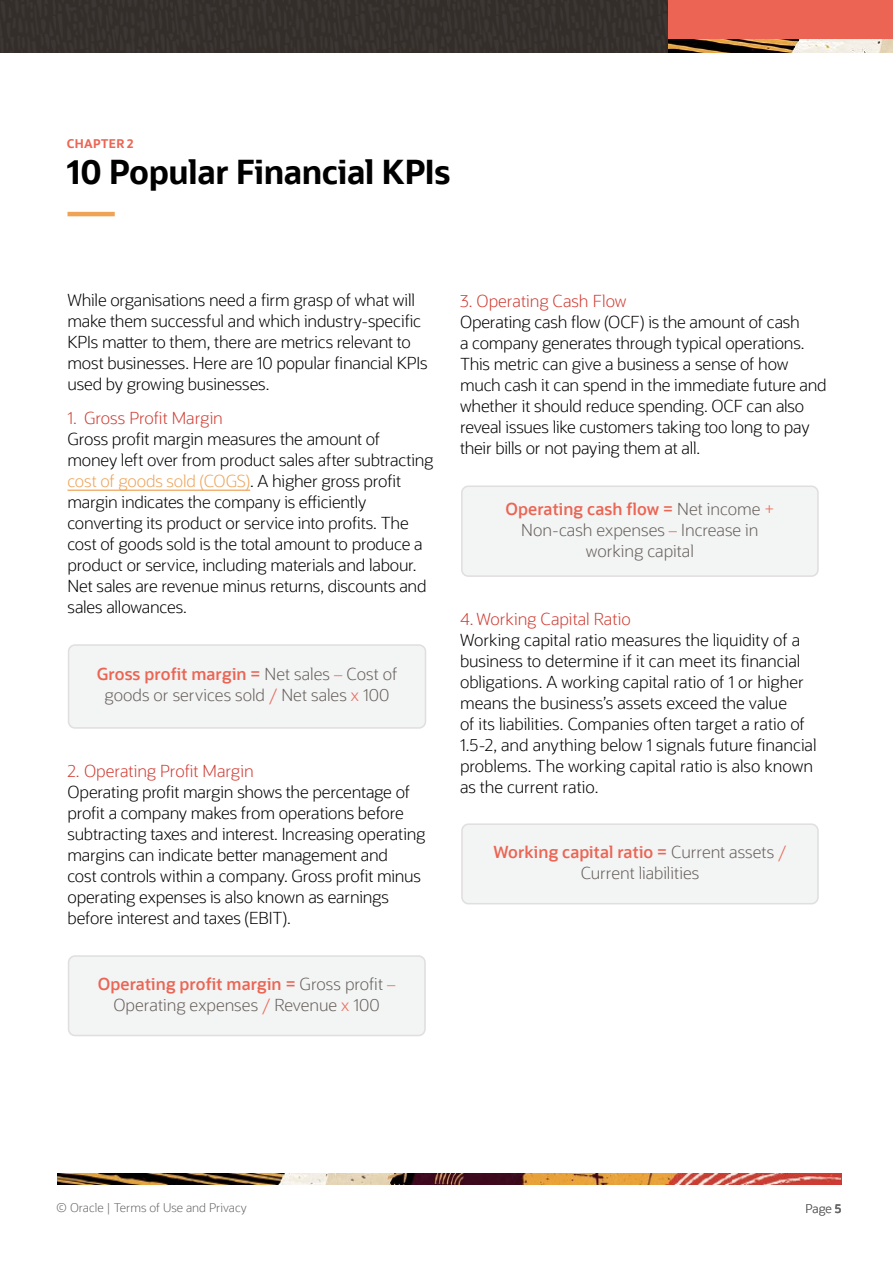
<style>
.page{position:relative;width:893px;height:1263px;background:#fff}
.page>*{position:absolute;margin:0;border:0;box-sizing:border-box;transform-origin:0 0}
.t1{font:700 33px "Oracle Sans";letter-spacing:-.015em;color:#000}
.t2{font:300 16.5px/21px "Oracle Sans";letter-spacing:-.01em;color:#000}
.t3{font:300 16.5px/21px "Oracle Sans";color:#67605c;text-align:center}
.t4{font:300 12px "Oracle Sans";color:#666}
.t5{font:700 12px "Oracle Sans";letter-spacing:.025em;color:#ec6554}
.s1{color:#d03d33}
.s2{color:#d03c33}
.s3{color:#eea357}
.s4{font-weight:600;color:#ea6554}
.s5{color:#ea6554}
.s6{font-weight:600}
</style>
<div class="page">
<img style="left:0;top:0;width:669px;height:52px">
<div style="left:669px;top:0;width:224px;height:50px;background:#ec6554"></div>
<img style="left:669px;top:39px;width:224px;height:13px">
<img style="left:57px;top:1174px;width:784px;height:10px">
<hr style="left:68px;top:212px;width:47px;height:4px;background:#eea357">
<hr style="left:68px;top:490px;width:182px;height:1px;background:#eea357">
<div style="left:69px;top:645px;width:356px;height:83px;background:#f3f4f4;border-radius:6px"></div>
<div style="left:68px;top:644px;width:358px;height:85px;border:2px solid #e0dede;border-radius:6px"></div>
<div style="left:69px;top:956px;width:356px;height:79px;background:#f3f4f4;border-radius:6px"></div>
<div style="left:68px;top:955px;width:358px;height:81px;border:2px solid #e0dede;border-radius:6px"></div>
<div style="left:462px;top:486px;width:356px;height:90px;background:#f3f4f4;border-radius:6px"></div>
<div style="left:461px;top:485px;width:358px;height:92px;border:2px solid #e0dede;border-radius:6px"></div>
<div style="left:462px;top:824px;width:356px;height:80px;background:#f3f4f4;border-radius:6px"></div>
<div style="left:461px;top:823px;width:358px;height:81px;border:2px solid #e0dede;border-radius:6px"></div>
<p class="t5" style="left:67px;top:136px;width:68px">CHAPTER 2</p>
<h1 class="t1" style="left:67px;top:151px;width:385px">10 Popular Financial KPIs</h1>
<p class="t2" style="left:68px;top:289px;width:362px">While organisations need a firm grasp of what will make them successful and which industry-specific KPIs matter to them, there are metrics relevant to most businesses. Here are 10 popular financial KPIs used by growing businesses.</p>
<p class="t2" style="left:68px;top:408px;width:367px"><span class="s1">1.</span> <span class="s2">Gross Profit Margin<br></span>Gross profit margin measures the amount of money left over from product sales after subtracting <span class="s3">cost of goods sold (COGS)</span>. A higher gross profit margin indicates the company is efficiently converting its product or service into profits. The cost of goods sold is the total amount to produce a product or service, including materials and labour.<br>Net sales are revenue minus returns, discounts and sales allowances.</p>
<p class="t3" style="left:97px;top:663px;width:302px"><span class="s4">Gross profit margin =</span> Net sales <span class="s5">–</span> Cost of goods or services sold <span class="s5">/</span> Net sales <span class="s5">x</span> 100</p>
<p class="t2" style="left:68px;top:760px;width:359px"><span class="s1">2.</span> <span class="s2">Operating Profit Margin<br></span>Operating profit margin shows the percentage of profit a company makes from operations before subtracting taxes and interest. Increasing operating margins can indicate better management and<br>cost controls within a company. Gross profit minus operating expenses is also known as earnings before interest and taxes (EBIT).</p>
<p class="t3" style="left:98px;top:973px;width:299px"><span class="s4">Operating profit margin =</span> Gross profit <span class="s5">–<br></span>Operating expenses <span class="s5">/</span> Revenue <span class="s5">x</span> 100</p>
<p class="t2" style="left:460px;top:291px;width:368px"><span class="s1">3.</span> <span class="s2">Operating Cash Flow<br></span>Operating cash flow (OCF) is the amount of cash<br>a company generates through typical operations.<br>This metric can give a business a sense of how much cash it can spend in the immediate future and whether it should reduce spending. OCF can also reveal issues like customers taking too long to pay their bills or not paying them at all.</p>
<p class="t3" style="left:505px;top:499px;width:270px"><span class="s4">Operating cash flow =</span> Net income <span class="s5">+<br></span>Non-cash expenses <span class="s5">–</span> Increase in working capital</p>
<p class="t2" style="left:460px;top:609px;width:358px"><span class="s1">4.</span> <span class="s2">Working Capital Ratio<br></span>Working capital ratio measures the liquidity of a business to determine if it can meet its financial obligations. A working capital ratio of 1 or higher means the business’s assets exceed the value<br>of its liabilities. Companies often target a ratio of 1.5-2, and anything below 1 signals future financial problems. The working capital ratio is also known as the current ratio.</p>
<p class="t3" style="left:493px;top:842px;width:295px"><span class="s4">Working capital ratio =</span> Current assets <span class="s5">/<br></span>Current liabilities</p>
<p class="t4" style="left:56px;top:1201px;width:192px">© Oracle | Terms of Use and Privacy</p>
<p class="t4" style="left:806px;top:1202px;width:37px">Page <span class="s6">5</span></p>
</div>
